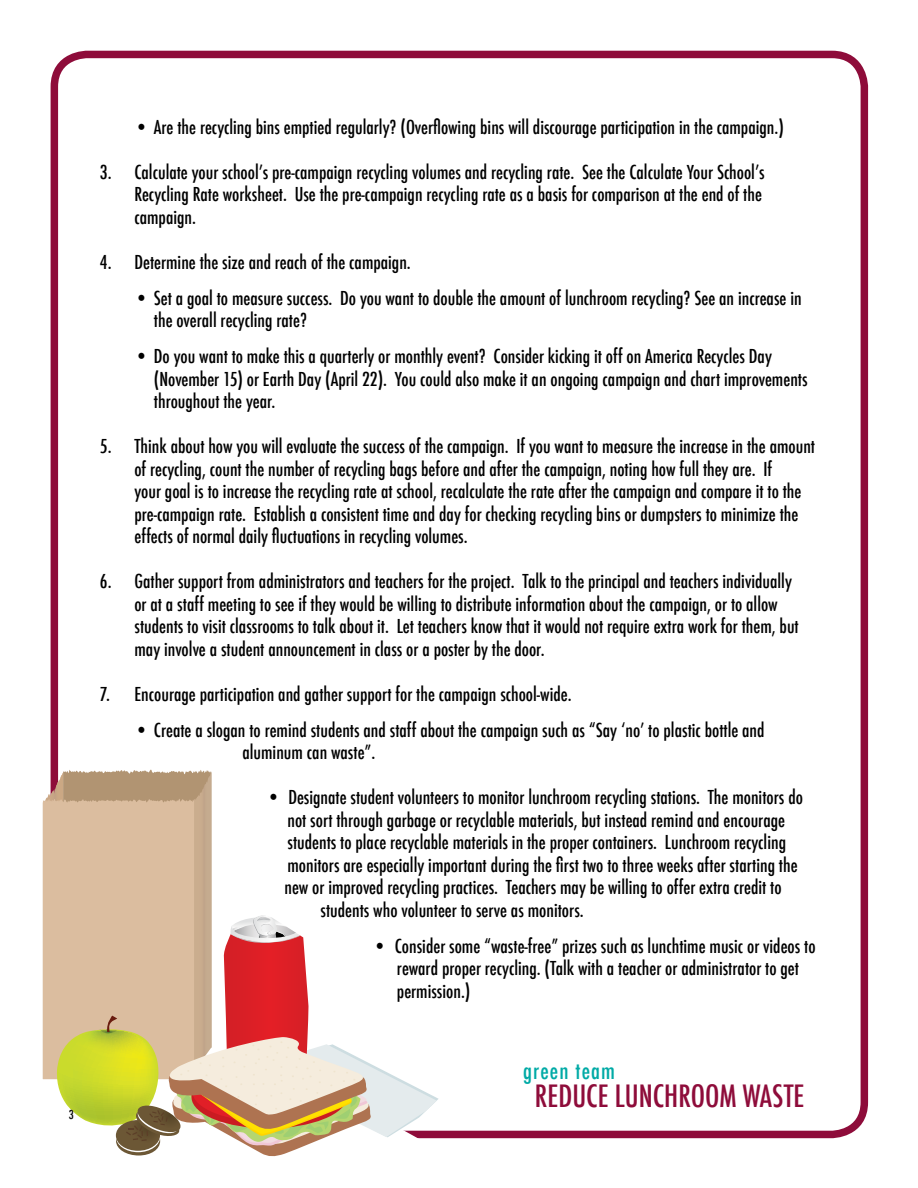
<style>
.page{position:relative;width:918px;height:1188px;background:#fff}
.page>*{position:absolute;margin:0;border:0;box-sizing:border-box;transform-origin:0 0}
.t1{font:500 condensed 30px "Futura";color:#8e0c3a}
.t2{font:500 condensed 22.65px "Futura";letter-spacing:.05em;color:#00aaa6}
.t3{font:500 condensed 18.75px/22.5px "Futura";color:#000}
.t4{font:500 condensed 12px "Futura";color:#000}
</style>
<div class="page">
<div style="left:51px;top:51px;width:817px;height:1087px;border:8px solid #8e0c3a;border-radius:32px"></div>
<svg style="left:43px;top:768px;width:396px;height:389px"></svg>
<p class="t4" style="left:69px;top:1107px;width:6px">3</p>
<p class="t3" style="left:134px;top:116px;width:651px">• Are the recycling bins emptied regularly? (Overflowing bins will discourage participation in the campaign.)</p>
<p class="t3" style="left:134px;top:161px;width:632px;text-indent:-34px">3. Calculate your school’s pre-campaign recycling volumes and recycling rate. See the Calculate Your School’s<br>Recycling Rate worksheet. Use the pre-campaign recycling rate as a basis for comparison at the end of the campaign.</p>
<p class="t3" style="left:100px;top:251px;width:312px">4. Determine the size and reach of the campaign.</p>
<p class="t3" style="left:154px;top:287px;width:649px;text-indent:-20px">• Set a goal to measure success. Do you want to double the amount of lunchroom recycling? See an increase in the overall recycling rate?</p>
<p class="t3" style="left:154px;top:345px;width:655px;text-indent:-20px">• Do you want to make this a quarterly or monthly event? Consider kicking it off on America Recycles Day (November 15) or Earth Day (April 22). You could also make it an ongoing campaign and chart improvements throughout the year.</p>
<p class="t3" style="left:134px;top:435px;width:682px;text-indent:-34px">5. Think about how you will evaluate the success of the campaign. If you want to measure the increase in the amount of recycling, count the number of recycling bags before and after the campaign, noting how full they are. If<br>your goal is to increase the recycling rate at school, recalculate the rate after the campaign and compare it to the pre-campaign rate. Establish a consistent time and day for checking recycling bins or dumpsters to minimize the effects of normal daily fluctuations in recycling volumes.</p>
<p class="t3" style="left:134px;top:570px;width:666px;text-indent:-34px">6. Gather support from administrators and teachers for the project. Talk to the principal and teachers individually or at a staff meeting to see if they would be willing to distribute information about the campaign, or to allow students to visit classrooms to talk about it. Let teachers know that it would not require extra work for them, but may involve a student announcement in class or a poster by the door.</p>
<p class="t3" style="left:100px;top:683px;width:473px">7. Encourage participation and gather support for the campaign school-wide.</p>
<p class="t3" style="left:242px;top:719px;width:524px;text-indent:-108px">• Create a slogan to remind students and staff about the campaign such as “Say ‘no’ to plastic bottle and aluminum can waste”.</p>
<p class="t3" style="left:266px;top:786px;width:538px">• Designate student volunteers to monitor lunchroom recycling stations. The monitors do</p>
<p class="t3" style="left:287px;top:809px;width:499px">not sort through garbage or recyclable materials, but instead remind and encourage</p>
<p class="t3" style="left:287px;top:831px;width:500px">students to place recyclable materials in the proper containers. Lunchroom recycling</p>
<p class="t3" style="left:287px;top:854px;width:512px">monitors are especially important during the first two to three weeks after starting the</p>
<p class="t3" style="left:284px;top:876px;width:499px">new or improved recycling practices. Teachers may be willing to offer extra credit to</p>
<p class="t3" style="left:320px;top:899px;width:265px">students who volunteer to serve as monitors.</p>
<p class="t3" style="left:397px;top:935px;width:420px;text-indent:-24px">• Consider some “waste-free” prizes such as lunchtime music or videos to reward proper recycling. (Talk with a teacher or administrator to get permission.)</p>
<p class="t2" style="left:523px;top:1056px;width:94px">green team</p>
<h1 class="t1" style="left:535px;top:1076px;width:271px">REDUCE LUNCHROOM WASTE</h1>
</div>
